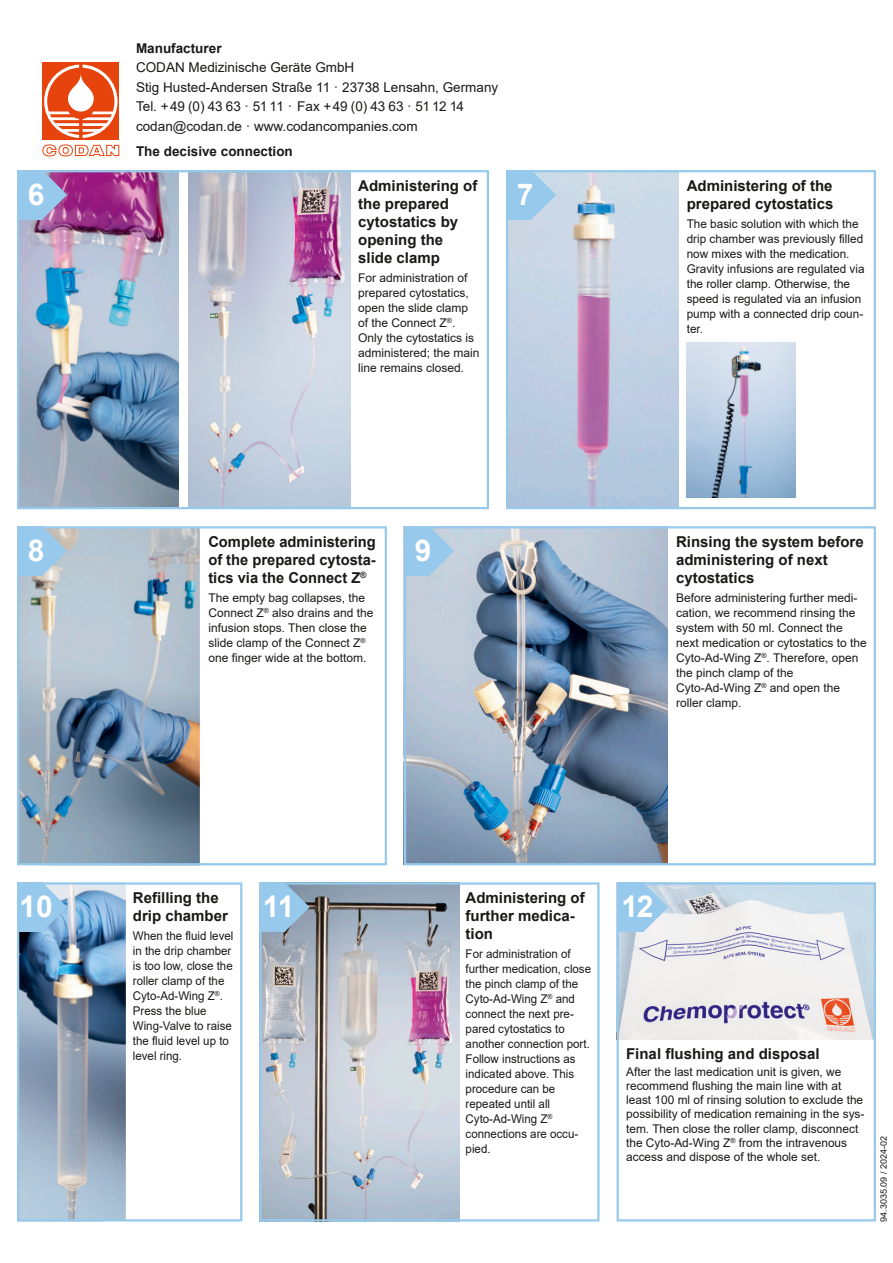
<style>
.page{position:relative;width:893px;height:1263px;background:#fff}
.page>*{position:absolute;margin:0;border:0;box-sizing:border-box;transform-origin:0 0}
.t1{font:700 30px "Arial";color:#fff}
.t2{font:700 15px/18px "Arial";color:#1a1918}
.t3{font:13.5px/19.5px "Arial";color:#1a1918}
.t4{font:700 13.5px "Arial";color:#1a1918}
.t5{font:12px/15px "Arial";color:#1a1918}
.t6{font:12px/15px "Arial";color:#1a1918;scale:.96 1}
.t7{font:8.85px "Arial";color:#1a1918}
</style>
<div class="page">
<img style="left:189px;top:173px;width:161px;height:333px">
<img style="left:20px;top:173px;width:159px;height:333px">
<img style="left:20px;top:529px;width:180px;height:333px">
<img style="left:262px;top:885px;width:197px;height:333px">
<img style="left:407px;top:529px;width:261px;height:333px">
<img style="left:20px;top:885px;width:106px;height:333px">
<img style="left:687px;top:342px;width:108px;height:155px">
<img style="left:620px;top:885px;width:253px;height:155px">
<img style="left:509px;top:173px;width:169px;height:333px">
<div style="left:617px;top:882px;width:259px;height:339px;border:2px solid #97c9ed"></div>
<svg style="left:20px;top:173px;width:47px;height:47px;background:#9dabd7"></svg>
<div style="left:17px;top:170px;width:472px;height:339px;border:2px solid #97c9ed"></div>
<div style="left:506px;top:170px;width:370px;height:339px;border:2px solid #97c9ed"></div>
<div style="left:259px;top:882px;width:341px;height:339px;border:2px solid #97c9ed"></div>
<div style="left:17px;top:882px;width:225px;height:339px;border:2px solid #97c9ed"></div>
<svg style="left:506px;top:170px;width:50px;height:50px;background:#a2cceb"></svg>
<svg style="left:20px;top:529px;width:47px;height:47px;background:#a4c9e3"></svg>
<div style="left:259px;top:882px;width:26px;height:50px;background:#97c9ed"></div>
<svg style="left:285px;top:882px;width:25px;height:50px"></svg>
<div style="left:618px;top:882px;width:25px;height:50px;background:#97c9ed"></div>
<svg style="left:643px;top:882px;width:25px;height:50px"></svg>
<svg style="left:407px;top:529px;width:47px;height:47px;background:#a2cae9"></svg>
<svg style="left:17px;top:882px;width:50px;height:50px;background:#9bc9eb"></svg>
<div style="left:17px;top:526px;width:370px;height:339px;border:2px solid #97c9ed"></div>
<div style="left:404px;top:526px;width:472px;height:339px;border:2px solid #97c9ed"></div>
<div style="left:43px;top:63px;width:76px;height:77px;background:#e7440d"></div>
<svg style="left:44px;top:65px;width:74px;height:73px"></svg>
<svg style="left:43px;top:144px;width:76px;height:12px"></svg>
<p class="t4" style="left:136px;top:39px;width:87px">Manufacturer</p>
<p class="t3" style="left:136px;top:58px;width:364px">CODAN Medizinische Geräte GmbH<br>Stig Husted-Andersen Straße 11 · 23738 Lensahn, Germany Tel. +49 (0) 43 63 · 51 11 · Fax +49 (0) 43 63 · 51 12 14 codan@codan.de · www.codancompanies.com</p>
<p class="t4" style="left:136px;top:142px;width:158px">The decisive connection</p>
<h1 class="t1" style="left:28px;top:173px;width:18px">6</h1>
<p class="t2" style="left:358px;top:176px;width:121px">Administering of the prepared cytostatics by opening the slide clamp</p>
<p class="t5" style="left:358px;top:270px;width:123px">For administration of prepared cytostatics, open the slide clamp of the Connect Z<sup>®</sup>.<br>Only the cytostatics is administered; the main line remains closed.</p>
<h1 class="t1" style="left:517px;top:173px;width:18px">7</h1>
<h1 class="t1" style="left:28px;top:529px;width:18px">8</h1>
<p class="t2" style="left:208px;top:533px;width:169px;text-align:justify">Complete administering of the prepared cytosta&shy;tics via the Connect Z<sup>®</sup></p>
<p class="t5" style="left:208px;top:590px;width:167px">The empty bag collapses, the<br>Connect Z<sup>®</sup> also drains and the infusion stops. Then close the slide clamp of the Connect Z<sup>® </sup>one finger wide at the bottom.</p>
<h1 class="t1" style="left:415px;top:529px;width:18px">9</h1>
<p class="t2" style="left:687px;top:176px;width:148px">Administering of the prepared cytostatics</p>
<p class="t5" style="left:687px;top:216px;width:179px">The basic solution with which the drip chamber was previously filled now mixes with the medication.<br>Gravity infusions are regulated via the roller clamp. Otherwise, the speed is regulated via an infusion pump with a connected drip coun&shy;ter.</p>
<p class="t2" style="left:676px;top:533px;width:189px">Rinsing the system before administering of next cytostatics</p>
<p class="t5" style="left:676px;top:590px;width:192px">Before administering further medi&shy;cation, we recommend rinsing the system with 50 ml. Connect the next medication or cytostatics to the<br>Cyto-Ad-Wing Z<sup>®</sup>. Therefore, open the pinch clamp of the<br>Cyto-Ad-Wing Z<sup>®</sup> and open the roller clamp.</p>
<h1 class="t1" style="left:20px;top:885px;width:35px">10</h1>
<p class="t2" style="left:133px;top:889px;width:97px">Refilling the drip chamber</p>
<p class="t6" style="left:133px;top:928px;width:106px">When the fluid level in the drip chamber is too low, close the roller clamp of the<br>Cyto-Ad-Wing Z<sup>®</sup>.<br>Press the blue<br>Wing-Valve to raise the fluid level up to level ring.</p>
<p class="t2" style="left:466px;top:889px;width:121px">Administering of further medica&shy;tion</p>
<p class="t6" style="left:466px;top:946px;width:132px">For administration of further medication, close the pinch clamp of the<br>Cyto-Ad-Wing Z<sup>®</sup> and connect the next pre&shy;pared cytostatics to another connection port.<br>Follow instructions as indicated above. This procedure can be repeated until all<br>Cyto-Ad-Wing Z<sup>® </sup>connections are occu&shy;pied.</p>
<h1 class="t1" style="left:263px;top:885px;width:33px">11</h1>
<h1 class="t1" style="left:621px;top:885px;width:33px">12</h1>
<p class="t2" style="left:626px;top:1045px;width:195px">Final flushing and disposal</p>
<p class="t5" style="left:626px;top:1064px;width:240px;line-height:14.2px">After the last medication unit is given, we recommend flushing the main line with at least 100 ml of rinsing solution to exclude the possibility of medication remaining in the sys&shy;tem. Then close the roller clamp, disconnect the Cyto-Ad-Wing Z<sup>®</sup> from the intravenous access and dispose of the whole set.</p>
<p class="t7" style="left:878px;top:1221px;width:87px;rotate:-90deg">94.3035.09 / 2024-02</p>
</div>
